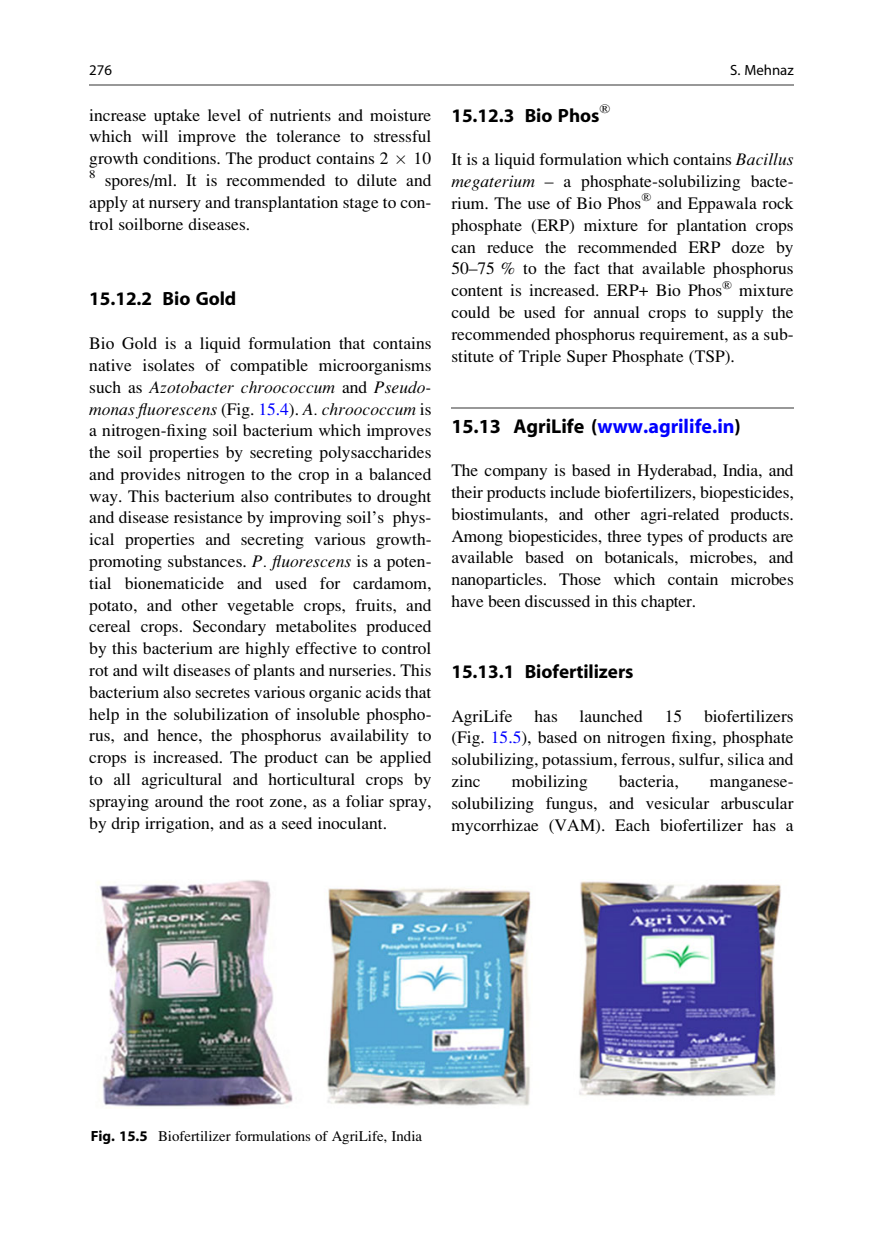
<style>
.page{position:relative;width:883px;height:1260px;background:#fff}
.page>*{position:absolute;margin:0;border:0;box-sizing:border-box;transform-origin:0 0}
.t1{font:20.12px "Jrqkgn Nqqdfq Ftcfpc Adv P4 A07 FF";color:#000}
.t2{font:19.25px "Jrqkgn Nqqdfq Ftcfpc Adv P4 A07 FF";color:#000}
.t3{font:17.5px/21.9px "Pwrxbw Bxnmfm Lbjshr Adv P6975";color:#000;text-align:justify}
.t4{font:17.5px/21.9px "Nrdqqj Prbhhb Dvyjps Adv P696 A";color:#000}
.t5{font:14.88px "Pwrxbw Bxnmfm Lbjshr Adv P6975";color:#000}
.t6{font:14.88px "Srntvw Yvykwf Wnynmx Adv P49 E930";color:#000}
.s1{font-family:"Pwrxbw Bxnmfm Lbjshr Adv P6975"}
.s2{font-family:"Pwrxbw Bxnmfm Lbjshr Adv P6975";color:#00f}
.s3{font-family:"Nrdqqj Prbhhb Dvyjps Adv P696 A"}
.s4{color:#00f}
.s5{font-family:"Jrqkgn Nqqdfq Ftcfpc Adv P4 A07 FF"}
</style>
<div class="page">
<hr style="left:451px;top:407px;width:343px;height:2px;background:#989898">
<img style="left:97px;top:880px;width:684px;height:227px">
<hr style="left:89px;top:84px;width:705px;height:2px;background:#989898">
<p class="t6" style="left:89px;top:64px;width:24px">276</p>
<p class="t6" style="left:730px;top:64px;width:65px">S. Mehnaz</p>
<p class="t3" style="left:89px;top:106px;width:344px">increase uptake level of nutrients and moisture which will improve the tolerance to stressful growth conditions. The product contains 2</p>
<p class="t3" style="left:89px;top:149px;width:344px;text-indent:324px">10<br><sup>8</sup> spores/ml. It is recommended to dilute and apply at nursery and transplantation stage to con&shy;trol soilborne diseases.</p>
<p class="t2" style="left:89px;top:292px;width:148px">15.12.2 Bio Gold</p>
<p class="t3" style="left:89px;top:334px;width:344px">Bio Gold is a liquid formulation that contains native isolates of compatible microorganisms</p>
<p class="t4" style="left:89px;top:378px;width:344px"><span class="s1">such as</span> Azotobacter chroococcum <span class="s1">and</span> Pseudo&shy;monas fluorescens <span class="s1">(Fig.</span> <span class="s2">15.4</span><span class="s1">).</span> A. chroococcum <span class="s1">is</span></p>
<p class="t3" style="left:89px;top:421px;width:344px">a nitrogen-fixing soil bacterium which improves the soil properties by secreting polysaccharides and provides nitrogen to the crop in a balanced way. This bacterium also contributes to drought and disease resistance by improving soil’s phys&shy;ical properties and secreting various growth&shy;promoting substances. <span class="s3">P. fluorescens</span> is a poten&shy;tial bionematicide and used for cardamom, potato, and other vegetable crops, fruits, and cereal crops. Secondary metabolites produced by this bacterium are highly effective to control rot and wilt diseases of plants and nurseries. This bacterium also secretes various organic acids that help in the solubilization of insoluble phospho&shy;rus, and hence, the phosphorus availability to crops is increased. The product can be applied to all agricultural and horticultural crops by spraying around the root zone, as a foliar spray, by drip irrigation, and as a seed inoculant.</p>
<p class="t2" style="left:451px;top:108px;width:160px">15.12.3 Bio Phos<sup>®</sup></p>
<p class="t3" style="left:451px;top:150px;width:344px">It is a liquid formulation which contains <span class="s3">Bacillus megaterium</span> – a phosphate-solubilizing bacte&shy;rium. The use of Bio Phos<sup>®</sup> and Eppawala rock phosphate (ERP) mixture for plantation crops can reduce the recommended ERP doze by 50–75 % to the fact that available phosphorus content is increased. ERP+ Bio Phos<sup>®</sup> mixture could be used for annual crops to supply the recommended phosphorus requirement, as a sub&shy;stitute of Triple Super Phosphate (TSP).</p>
<p class="t1" style="left:451px;top:418px;width:291px">15.13 AgriLife (<span class="s4">www.agrilife.in</span>)</p>
<p class="t3" style="left:451px;top:461px;width:344px">The company is based in Hyderabad, India, and their products include biofertilizers, biopesticides, biostimulants, and other agri-related products.<br>Among biopesticides, three types of products are available based on botanicals, microbes, and nanoparticles. Those which contain microbes have been discussed in this chapter.</p>
<p class="t2" style="left:451px;top:664px;width:184px">15.13.1 Biofertilizers</p>
<p class="t3" style="left:451px;top:707px;width:63px">AgriLife</p>
<p class="t3" style="left:535px;top:707px;width:25px">has</p>
<p class="t3" style="left:580px;top:707px;width:65px">launched</p>
<p class="t3" style="left:665px;top:707px;width:19px">15</p>
<p class="t3" style="left:451px;top:707px;width:344px;text-indent:253px">biofertilizers (Fig. <span class="s4">15.5</span>), based on nitrogen fixing, phosphate solubilizing, potassium, ferrous, sulfur, silica and zinc</p>
<p class="t3" style="left:512px;top:772px;width:78px">mobilizing</p>
<p class="t3" style="left:619px;top:772px;width:61px">bacteria,</p>
<p class="t3" style="left:451px;top:772px;width:344px;text-indent:259px">manganese&shy;solubilizing fungus, and vesicular arbuscular mycorrhizae (VAM). Each biofertilizer has a</p>
<p class="t5" style="left:91px;top:1131px;width:333px"><span class="s5">Fig. 15.5</span> Biofertilizer formulations of AgriLife, India</p>
</div>
